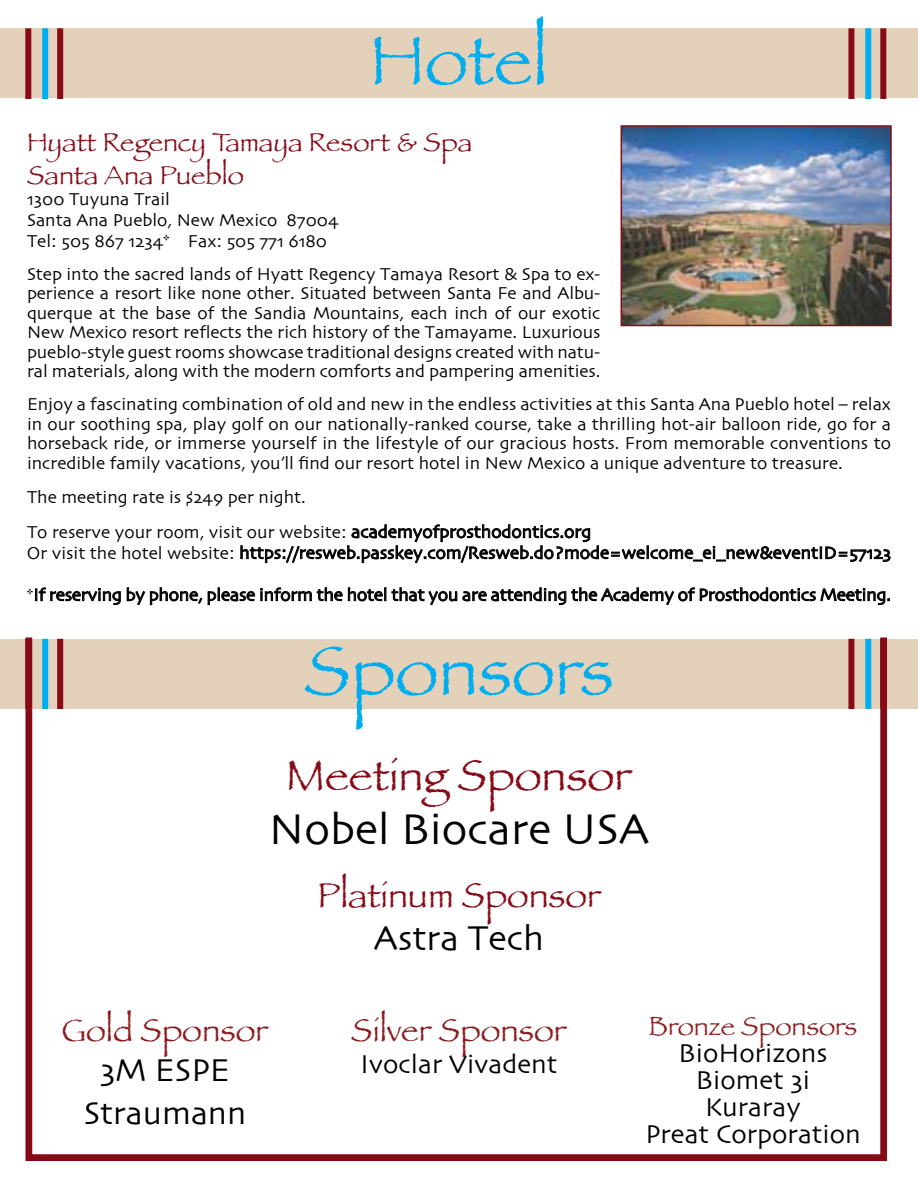
<style>
.page{position:relative;width:918px;height:1188px;background:#fff}
.page>*{position:absolute;margin:0;border:0;box-sizing:border-box;transform-origin:0 0}
.t1{font:72px "Papyrus";color:#00aeef}
.t2{font:45px "Skia";color:#000}
.t3{font:45px "Papyrus";color:#860b17}
.t4{font:36px "Papyrus";color:#860b17}
.t5{font:36px "Skia";color:#000}
.t6{font:33px "Papyrus";color:#8b1b1e}
.t7{font:33px/43.2px "Skia";color:#000;text-align:center}
.t8{font:27px/27px "Skia";color:#000;text-align:center}
.t9{font:27px/32.4px "Papyrus";color:#860b17}
.t10{font:27px "Papyrus";color:#8c1e1f}
.t11{font:18px/19.5px "Skia";color:#000}
</style>
<div class="page">
<div style="left:0;top:28px;width:918px;height:70px;background:#e4d1ba"></div>
<div style="left:25px;top:28px;width:6px;height:70px;background:#860b17"></div>
<div style="left:57px;top:28px;width:6px;height:70px;background:#860b17"></div>
<div style="left:42px;top:28px;width:6px;height:70px;background:#00aeef"></div>
<div style="left:848px;top:28px;width:6px;height:70px;background:#860b17"></div>
<div style="left:880px;top:28px;width:6px;height:70px;background:#860b17"></div>
<div style="left:865px;top:28px;width:6px;height:70px;background:#00aeef"></div>
<svg style="left:241px;top:524px;width:649px;height:40px"></svg>
<svg style="left:35px;top:587px;width:86px;height:19px"></svg>
<svg style="left:127px;top:587px;width:75px;height:19px"></svg>
<svg style="left:208px;top:587px;width:682px;height:19px"></svg>
<img style="left:624px;top:128px;width:265px;height:195px">
<div style="left:621px;top:125px;width:271px;height:201px;border:2px solid #860b17"></div>
<div style="left:26px;top:697px;width:861px;height:464px;border:7px solid #860b17"></div>
<div style="left:0;top:639px;width:918px;height:70px;background:#e4d1ba"></div>
<div style="left:25px;top:639px;width:6px;height:70px;background:#94292f"></div>
<div style="left:57px;top:639px;width:6px;height:70px;background:#860b17"></div>
<div style="left:42px;top:639px;width:6px;height:70px;background:#00aeef"></div>
<div style="left:848px;top:639px;width:6px;height:70px;background:#860b17"></div>
<div style="left:865px;top:639px;width:6px;height:70px;background:#00aeef"></div>
<div style="left:26px;top:637px;width:6px;height:72px;background:#860b17"></div>
<div style="left:880px;top:637px;width:7px;height:72px;background:#860b17"></div>
<h1 class="t1" style="left:370px;top:17px;width:180px">Hotel</h1>
<h3 class="t9" style="left:27px;top:126px;width:447px">Hyatt Regency Tamaya Resort &amp; Spa<br>Santa Ana Pueblo</h3>
<p class="t11" style="left:27px;top:189px;width:313px;line-height:21px">1300 Tuyuna Trail<br>Santa Ana Pueblo, New Mexico 87004<br>Tel: 505 867 1234* Fax: 505 771 6180</p>
<p class="t11" style="left:27px;top:265px;width:575px;text-align:justify">Step into the sacred lands of Hyatt Regency Tamaya Resort &amp; Spa to ex&shy;perience a resort like none other. Situated between Santa Fe and Albu&shy;querque at the base of the Sandia Mountains, each inch of our exotic New Mexico resort reflects the rich history of the Tamayame. Luxurious pueblo-style guest rooms showcase traditional designs created with natu&shy;ral materials, along with the modern comforts and pampering amenities.</p>
<p class="t11" style="left:27px;top:396px;width:866px;text-align:justify">Enjoy a fascinating combination of old and new in the endless activities at this Santa Ana Pueblo hotel – relax in our soothing spa, play golf on our nationally-ranked course, take a thrilling hot-air balloon ride, go for a horseback ride, or immerse yourself in the lifestyle of our gracious hosts. From memorable conventions to incredible family vacations, you’ll find our resort hotel in New Mexico a unique adventure to treasure.</p>
<p class="t11" style="left:27px;top:481px;width:566px;line-height:34.5px">The meeting rate is $249 per night.<br>To reserve your room, visit our website: academyofprosthodontics.org</p>
<p class="t11" style="left:27px;top:544px;width:866px">Or visit the hotel website: https://resweb.passkey.com/Resweb.do?mode=welcome_ei_new&amp;eventID=57123</p>
<p class="t11" style="left:27px;top:586px;width:866px">*If reserving by phone, please inform the hotel that you are attending the Academy of Prosthodontics Meeting.</p>
<h1 class="t1" style="left:304px;top:627px;width:311px">Sponsors</h1>
<h2 class="t3" style="left:286px;top:748px;width:347px">Meeting Sponsor</h2>
<h2 class="t2" style="left:269px;top:802px;width:382px">Nobel Biocare USA</h2>
<h3 class="t4" style="left:317px;top:873px;width:285px">Platinum Sponsor</h3>
<h3 class="t5" style="left:374px;top:917px;width:172px">Astra Tech</h3>
<h3 class="t6" style="left:62px;top:1010px;width:208px">Gold Sponsor</h3>
<h3 class="t7" style="left:84px;top:1050px;width:164px">3M ESPE<br>Straumann</h3>
<h3 class="t6" style="left:351px;top:1010px;width:217px">Silver Sponsor</h3>
<h3 class="t8" style="left:361px;top:1053px;width:198px">Ivoclar Vivadent</h3>
<h3 class="t10" style="left:649px;top:1010px;width:210px">Bronze Sponsors</h3>
<h3 class="t8" style="left:645px;top:1042px;width:217px">BioHorizons<br>Biomet 3i<br>Kuraray<br>Preat Corporation</h3>
</div>
